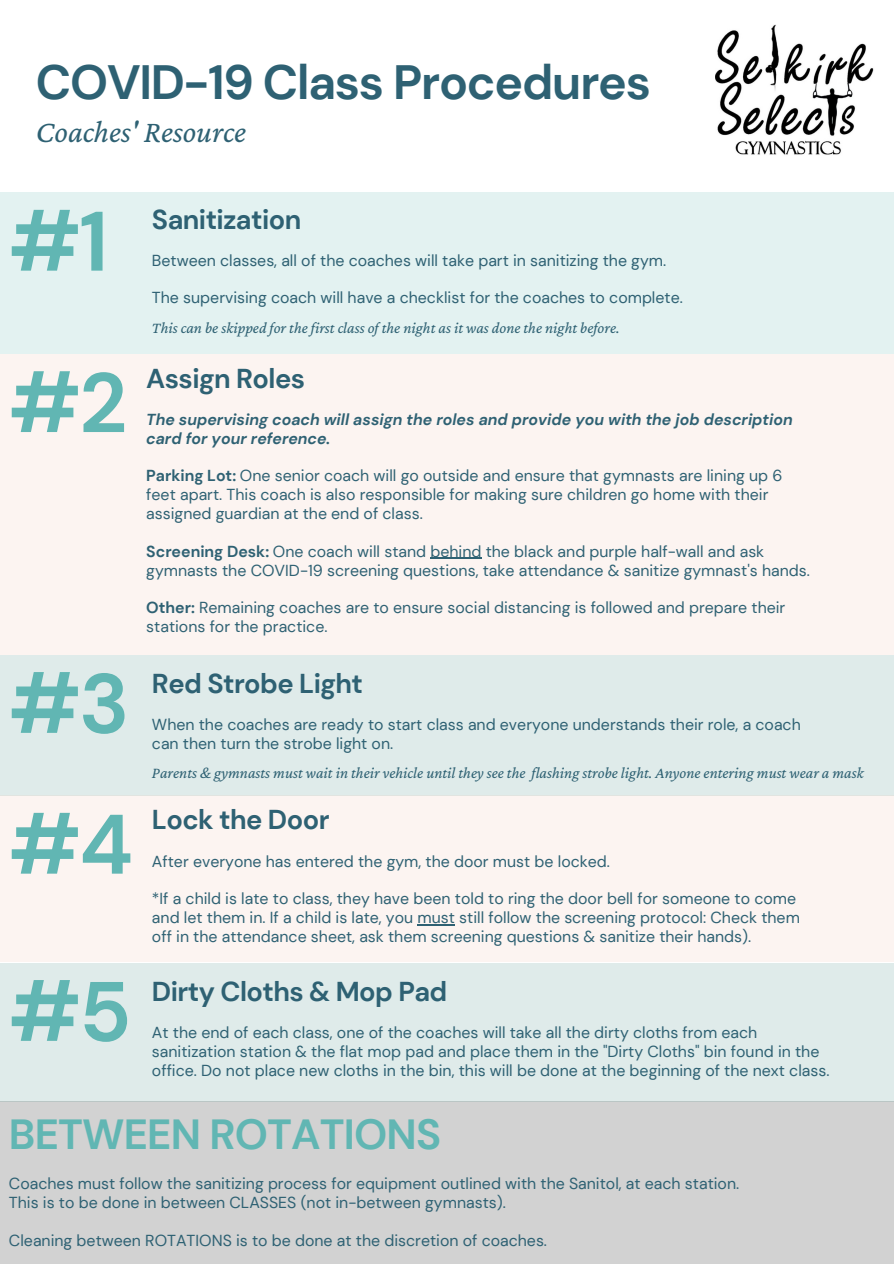
<style>
.page{position:relative;width:894px;height:1264px;background:#fff}
.page>*{position:absolute;margin:0;border:0;box-sizing:border-box;transform-origin:0 0}
.t1{font:700 84px/161.2px "DM Sans";color:#61b6b3}
.t2{font:700 48px "DM Sans";letter-spacing:-.025em;color:#2e6173}
.t3{font:700 42px "DM Sans";letter-spacing:-.02em;color:#61b6b3}
.t4{font:italic 31.5px "Crimson Pro";color:#2e6173}
.t5{font:700 27.3px "DM Sans";letter-spacing:-.02em;color:#2e6173}
.t6{font:italic 16.05px "Crimson Pro";color:#2e6173}
.t7{font:15.9px/18.9px "DM Sans";color:#2e6173}
.t8{font:italic 700 15.9px/18.9px "DM Sans";color:#2e6173}
.s1{font-weight:700}
</style>
<div class="page">
<div style="left:0;top:354px;width:893px;height:300px;background:#fcf4f1"></div>
<div style="left:0;top:654px;width:893px;height:141px;background:#dfebea"></div>
<div style="left:0;top:192px;width:893px;height:161px;background:#e3f2f1"></div>
<img style="left:715px;top:24px;width:159px;height:131px">
<hr style="left:430px;top:557px;width:51px;height:2px;background:#2e6173">
<div style="left:0;top:795px;width:893px;height:167px;background:#fcf4f1"></div>
<hr style="left:417px;top:924px;width:38px;height:1px;background:#2e6173">
<div style="left:0;top:1101px;width:893px;height:162px;background:#d2d2d2"></div>
<div style="left:0;top:962px;width:893px;height:139px;background:#dfebea"></div>
<h2 class="t2" style="left:36px;top:52px;width:616px">COVID-19 Class Procedures</h2>
<h3 class="t4" style="left:36px;top:114px;width:211px">Coaches' Resource</h3>
<h1 class="t1" style="left:9px;top:161px;width:120px">#1 #2</h1>
<h3 class="t5" style="left:152px;top:201px;width:151px">Sanitization</h3>
<p class="t7" style="left:152px;top:251px;width:515px">Between classes, all of the coaches will take part in sanitizing the gym.</p>
<p class="t7" style="left:152px;top:288px;width:532px">The supervising coach will have a checklist for the coaches to complete.</p>
<p class="t6" style="left:152px;top:318px;width:469px">This can be skipped for thefirst class of the night as it was done the night before.</p>
<h3 class="t5" style="left:146px;top:360px;width:160px">Assign Roles</h3>
<p class="t8" style="left:146px;top:410px;width:647px">The supervising coach will assign the roles and provide you with the job description card for your reference.</p>
<p class="t7" style="left:146px;top:466px;width:637px"><span class="s1">Parking Lot:</span> One senior coach will go outside and ensure that gymnasts are lining up 6 feet apart. This coach is also responsible for making sure children go home with their assigned guardian at the end of class.</p>
<p class="t7" style="left:146px;top:542px;width:665px"><span class="s1">Screening Desk:</span> One coach will stand behind the black and purple half-wall and ask gymnasts the COVID-19 screening questions, take attendance &amp; sanitize gymnast's hands.</p>
<p class="t7" style="left:146px;top:598px;width:640px"><span class="s1">Other:</span> Remaining coaches are to ensure social distancing is followed and prepare their stations for the practice.</p>
<h1 class="t1" style="left:9px;top:623px;width:122px">#3</h1>
<h3 class="t5" style="left:152px;top:666px;width:212px">Red Strobe Light</h3>
<p class="t7" style="left:152px;top:715px;width:650px">When the coaches are ready to start class and everyone understands their role, a coach can then turn the strobe light on.</p>
<p class="t6" style="left:152px;top:764px;width:713px">Parents &amp; gymnasts must wait in their vehicle until they see the flashing strobe light. Anyone entering must wear a mask</p>
<h1 class="t1" style="left:9px;top:764px;width:126px">#4</h1>
<h3 class="t5" style="left:152px;top:802px;width:179px">Lock the Door</h3>
<p class="t7" style="left:152px;top:851px;width:459px">After everyone has entered the gym, the door must be locked.</p>
<p class="t7" style="left:152px;top:889px;width:649px">*If a child is late to class, they have been told to ring the door bell for someone to come and let them in. If a child is late, you must still follow the screening protocol: Check them off in the attendance sheet, ask them screening questions &amp; sanitize their hands).</p>
<h1 class="t1" style="left:9px;top:931px;width:124px">#5</h1>
<h3 class="t5" style="left:152px;top:973px;width:297px">Dirty Cloths &amp; Mop Pad</h3>
<p class="t7" style="left:152px;top:1022px;width:678px">At the end of each class, one of the coaches will take all the dirty cloths from each sanitization station &amp; the flat mop pad and place them in the "Dirty Cloths" bin found in the office. Do not place new cloths in the bin, this will be done at the beginning of the next class.</p>
<h3 class="t3" style="left:9px;top:1106px;width:433px">BETWEEN ROTATIONS</h3>
<p class="t7" style="left:9px;top:1174px;width:731px">Coaches must follow the sanitizing process for equipment outlined with the Sanitol, at each station.<br>This is to be done in between CLASSES (not in-between gymnasts).</p>
<p class="t7" style="left:9px;top:1230px;width:539px">Cleaning between ROTATIONS is to be done at the discretion of coaches.</p>
</div>
